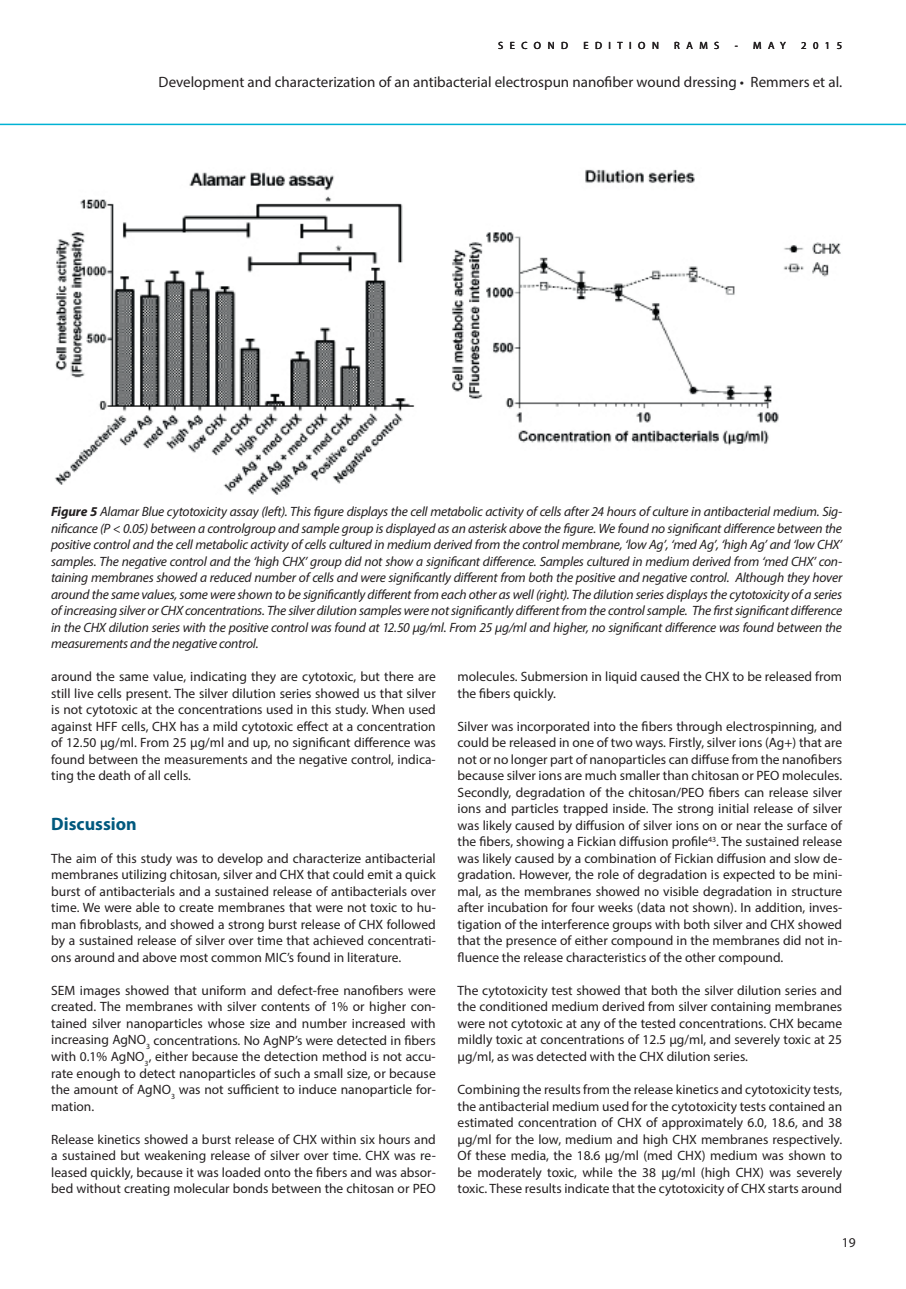
<style>
.page{position:relative;width:906px;height:1289px;background:#fff}
.page>*{position:absolute;margin:0;border:0;box-sizing:border-box;transform-origin:0 0}
.t1{font:700 18px "Myriad Pro";color:#00597e}
.t2{font:15px "Myriad Pro";color:#231f20}
.t3{font:13.5px/16.5px "Myriad Pro";color:#231f20;text-align:justify}
.t4{font:italic 13.5px/16.5px "Myriad Pro";letter-spacing:-.015em;color:#231f20;text-align:justify}
.t5{font:10.5px "Myriad Pro";letter-spacing:.62em;color:#231f20}
.s1{font-weight:700}
</style>
<div class="page">
<hr style="left:0;top:124px;width:906px;height:1px;background:#00b2d4">
<img style="left:55px;top:169px;width:786px;height:326px">
<p class="t5" style="left:498px;top:39px;width:71px">SECOND</p>
<p class="t5" style="left:583px;top:39px;width:77px">EDITION</p>
<p class="t5" style="left:674px;top:39px;width:47px">RAMS</p>
<p class="t5" style="left:734px;top:39px;width:53px">- MAY</p>
<p class="t5" style="left:801px;top:39px;width:43px">2015</p>
<p class="t2" style="left:159px;top:73px;width:685px">Development and characterization of an antibacterial electrospun nanofiber wound dressing • Remmers et al.</p>
<p class="t4" style="left:51px;top:503px;width:792px"><span class="s1">Figure 5</span> Alamar Blue cytotoxicity assay (left). This figure displays the cell metabolic activity of cells after 24 hours of culture in antibacterial medium. Sig&shy;nificance (P &lt; 0.05) between a controlgroup and sample group is displayed as an asterisk above the figure. We found no significant difference between the positive control and the cell metabolic activity of cells cultured in medium derived from the control membrane, ‘low Ag’, ‘med Ag’, ‘high Ag’ and ‘low CHX’ samples. The negative control and the ‘high CHX’ group did not show a significant difference. Samples cultured in medium derived from ‘med CHX’ con&shy;taining membranes showed a reduced number of cells and were significantly different from both the positive and negative control. Although they hover around the same values, some were shown to be significantly different from each other as well (right). The dilution series displays the cytotoxicity of a series of increasing silver or CHX concentrations. The silver dilution samples were not significantly different from the control sample. The first significant difference in the CHX dilution series with the positive control was found at 12.50 µg/ml. From 25 µg/ml and higher, no significant difference was found between the measurements and the negative control.</p>
<p class="t3" style="left:51px;top:668px;width:386px">around the same value, indicating they are cytotoxic, but there are still live cells present. The silver dilution series showed us that silver is not cytotoxic at the concentrations used in this study. When used against HFF cells, CHX has a mild cytotoxic effect at a concentration of 12.50 µg/ml. From 25 µg/ml and up, no significant difference was found between the measurements and the negative control, indica&shy;ting the death of all cells.</p>
<h1 class="t1" style="left:51px;top:812px;width:87px">Discussion</h1>
<p class="t3" style="left:51px;top:850px;width:386px">The aim of this study was to develop and characterize antibacterial membranes utilizing chitosan, silver and CHX that could emit a quick burst of antibacterials and a sustained release of antibacterials over time. We were able to create membranes that were not toxic to hu&shy;man fibroblasts, and showed a strong burst release of CHX followed by a sustained release of silver over time that achieved concentrati&shy;ons around and above most common MIC’s found in literature.</p>
<p class="t3" style="left:51px;top:981px;width:386px">SEM images showed that uniform and defect-free nanofibers were created. The membranes with silver contents of 1% or higher con&shy;tained silver nanoparticles whose size and number increased with increasing AgNO<sub>3</sub> concentrations. No AgNP’s were detected in fibers with 0.1% AgNO<sub>3</sub>, either because the detection method is not accu&shy;rate enough to detect nanoparticles of such a small size, or because the amount of AgNO<sub>3</sub> was not sufficient to induce nanoparticle for&shy;mation.</p>
<p class="t3" style="left:51px;top:1130px;width:386px">Release kinetics showed a burst release of CHX within six hours and a sustained but weakening release of silver over time. CHX was re&shy;leased quickly, because it was loaded onto the fibers and was absor&shy;bed without creating molecular bonds between the chitosan or PEO</p>
<p class="t3" style="left:457px;top:668px;width:386px">molecules. Submersion in liquid caused the CHX to be released from the fibers quickly.</p>
<p class="t3" style="left:457px;top:717px;width:386px">Silver was incorporated into the fibers through electrospinning, and could be released in one of two ways. Firstly, silver ions (Ag+) that are not or no longer part of nanoparticles can diffuse from the nanofibers because silver ions are much smaller than chitosan or PEO molecules.<br>Secondly, degradation of the chitosan/PEO fibers can release silver ions and particles trapped inside. The strong initial release of silver was likely caused by diffusion of silver ions on or near the surface of the fibers, showing a Fickian diffusion profile<sup>43</sup>. The sustained release was likely caused by a combination of Fickian diffusion and slow de&shy;gradation. However, the role of degradation is expected to be mini&shy;mal, as the membranes showed no visible degradation in structure after incubation for four weeks (data not shown). In addition, inves&shy;tigation of the interference groups with both silver and CHX showed that the presence of either compound in the membranes did not in&shy;fluence the release characteristics of the other compound.</p>
<p class="t3" style="left:457px;top:981px;width:386px">The cytotoxicity test showed that both the silver dilution series and the conditioned medium derived from silver containing membranes were not cytotoxic at any of the tested concentrations. CHX became mildly toxic at concentrations of 12.5 µg/ml, and severely toxic at 25 µg/ml, as was detected with the CHX dilution series.</p>
<p class="t3" style="left:457px;top:1080px;width:386px">Combining the results from the release kinetics and cytotoxicity tests, the antibacterial medium used for the cytotoxicity tests contained an estimated concentration of CHX of approximately 6.0, 18.6, and 38 µg/ml for the low, medium and high CHX membranes respectively.<br>Of these media, the 18.6 µg/ml (med CHX) medium was shown to be moderately toxic, while the 38 µg/ml (high CHX) was severely toxic. These results indicate that the cytotoxicity of CHX starts around</p>
<p class="t3" style="left:842px;top:1233px;width:15px">19</p>
</div>
